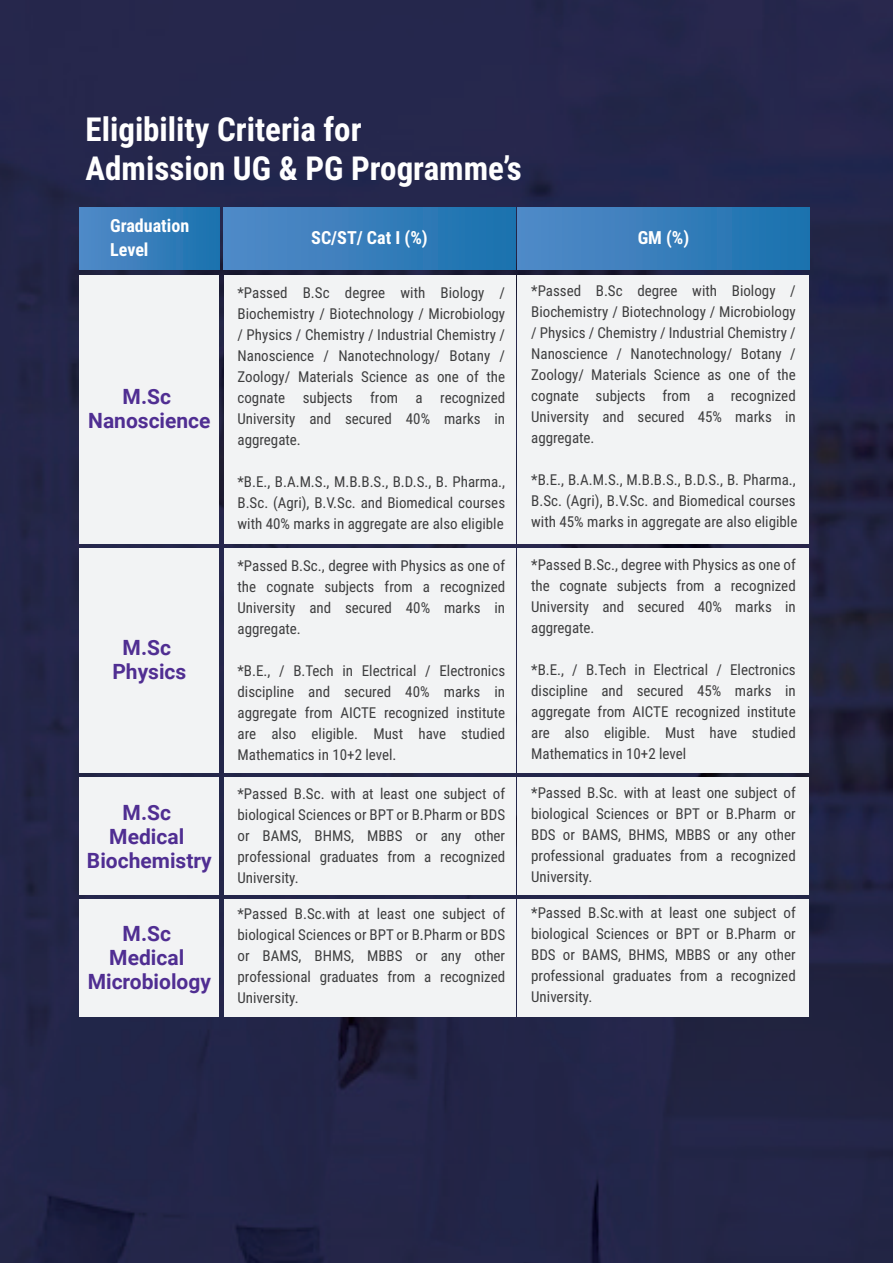
<style>
.page{position:relative;width:893px;height:1263px;background:#fff}
.page>*{position:absolute;margin:0;border:0;box-sizing:border-box;transform-origin:0 0}
.t1{font:700 33px/39px "Roboto Condensed";color:#fff}
.t2{font:700 21px/24px "Roboto";color:#502e92;text-align:center}
.t3{font:700 18px/24px "Roboto Condensed";color:#fff}
.t4{font:15px/21px "Roboto Condensed";color:#3e3e3f;text-align:justify}
</style>
<div class="page">
<img style="left:0;top:0;width:893px;height:1263px">
<div style="left:80px;top:208px;width:140px;height:61px;background:linear-gradient(to right,#538ac8,#1a72ae)"></div>
<div style="left:224px;top:208px;width:291px;height:61px;background:linear-gradient(to right,#538ac8,#1a72ae)"></div>
<div style="left:518px;top:208px;width:291px;height:61px;background:linear-gradient(to right,#538ac8,#1a72ae)"></div>
<div style="left:224px;top:275px;width:291px;height:269px;background:#f2f3f4"></div>
<div style="left:80px;top:275px;width:139px;height:269px;background:#f2f3f4"></div>
<div style="left:518px;top:275px;width:291px;height:269px;background:#f2f3f4"></div>
<div style="left:224px;top:549px;width:291px;height:224px;background:#f2f3f4"></div>
<div style="left:80px;top:549px;width:139px;height:224px;background:#f2f3f4"></div>
<div style="left:518px;top:549px;width:291px;height:224px;background:#f2f3f4"></div>
<div style="left:224px;top:777px;width:291px;height:118px;background:#f2f3f4"></div>
<div style="left:80px;top:777px;width:139px;height:118px;background:#f2f3f4"></div>
<div style="left:518px;top:777px;width:291px;height:118px;background:#f2f3f4"></div>
<div style="left:224px;top:899px;width:291px;height:118px;background:#f2f3f4"></div>
<div style="left:80px;top:899px;width:139px;height:118px;background:#f2f3f4"></div>
<div style="left:518px;top:899px;width:291px;height:118px;background:#f2f3f4"></div>
<h1 class="t1" style="left:86px;top:108px;width:438px">Eligibility Criteria for<br>Admission UG &amp; PG Programme’s</h1>
<p class="t3" style="left:110px;top:213px;width:81px">Graduation<br>Level</p>
<p class="t3" style="left:311px;top:225px;width:118px">SC/ST/ Cat I (%)</p>
<p class="t3" style="left:638px;top:225px;width:53px">GM (%)</p>
<p class="t4" style="left:238px;top:282px;width:269px">*Passed B.Sc degree with Biology / Biochemistry / Biotechnology / Microbiology / Physics / Chemistry / Industrial Chemistry / Nanoscience / Nanotechnology/ Botany / Zoology/ Materials Science as one of the cognate subjects from a recognized University and secured 40% marks in aggregate.</p>
<p class="t4" style="left:238px;top:471px;width:269px">*B.E., B.A.M.S., M.B.B.S., B.D.S., B. Pharma., B.Sc. (Agri), B.V.Sc. and Biomedical courses with 40% marks in aggregate are also eligible</p>
<p class="t4" style="left:531px;top:280px;width:266px">*Passed B.Sc degree with Biology / Biochemistry / Biotechnology / Microbiology / Physics / Chemistry / Industrial Chemistry / Nanoscience / Nanotechnology/ Botany / Zoology/ Materials Science as one of the cognate subjects from a recognized University and secured 45% marks in aggregate.</p>
<p class="t4" style="left:531px;top:469px;width:268px">*B.E., B.A.M.S., M.B.B.S., B.D.S., B. Pharma., B.Sc. (Agri), B.V.Sc. and Biomedical courses with 45% marks in aggregate are also eligible</p>
<h2 class="t2" style="left:88px;top:384px;width:124px">M.Sc<br>Nanoscience</h2>
<h2 class="t2" style="left:112px;top:634px;width:75px">M.Sc<br>Physics</h2>
<h2 class="t2" style="left:87px;top:800px;width:126px">M.Sc<br>Medical<br>Biochemistry</h2>
<h2 class="t2" style="left:88px;top:920px;width:125px">M.Sc<br>Medical<br>Microbiology</h2>
<p class="t4" style="left:238px;top:555px;width:269px">*Passed B.Sc., degree with Physics as one of the cognate subjects from a recognized University and secured 40% marks in aggregate.</p>
<p class="t4" style="left:238px;top:660px;width:269px">*B.E., / B.Tech in Electrical / Electronics discipline and secured 40% marks in aggregate from AICTE recognized institute are also eligible. Must have studied Mathematics in 10+2 level.</p>
<p class="t4" style="left:531px;top:553px;width:266px">*Passed B.Sc., degree with Physics as one of the cognate subjects from a recognized University and secured 40% marks in aggregate.</p>
<p class="t4" style="left:531px;top:658px;width:266px">*B.E., / B.Tech in Electrical / Electronics discipline and secured 45% marks in aggregate from AICTE recognized institute are also eligible. Must have studied Mathematics in 10+2 level</p>
<p class="t4" style="left:238px;top:783px;width:269px">*Passed B.Sc. with at least one subject of biological Sciences or BPT or B.Pharm or BDS or BAMS, BHMS, MBBS or any other professional graduates from a recognized University.</p>
<p class="t4" style="left:531px;top:782px;width:266px">*Passed B.Sc. with at least one subject of biological Sciences or BPT or B.Pharm or BDS or BAMS, BHMS, MBBS or any other professional graduates from a recognized University.</p>
<p class="t4" style="left:238px;top:903px;width:269px">*Passed B.Sc.with at least one subject of biological Sciences or BPT or B.Pharm or BDS or BAMS, BHMS, MBBS or any other professional graduates from a recognized University.</p>
<p class="t4" style="left:531px;top:902px;width:266px">*Passed B.Sc.with at least one subject of biological Sciences or BPT or B.Pharm or BDS or BAMS, BHMS, MBBS or any other professional graduates from a recognized University.</p>
</div>
